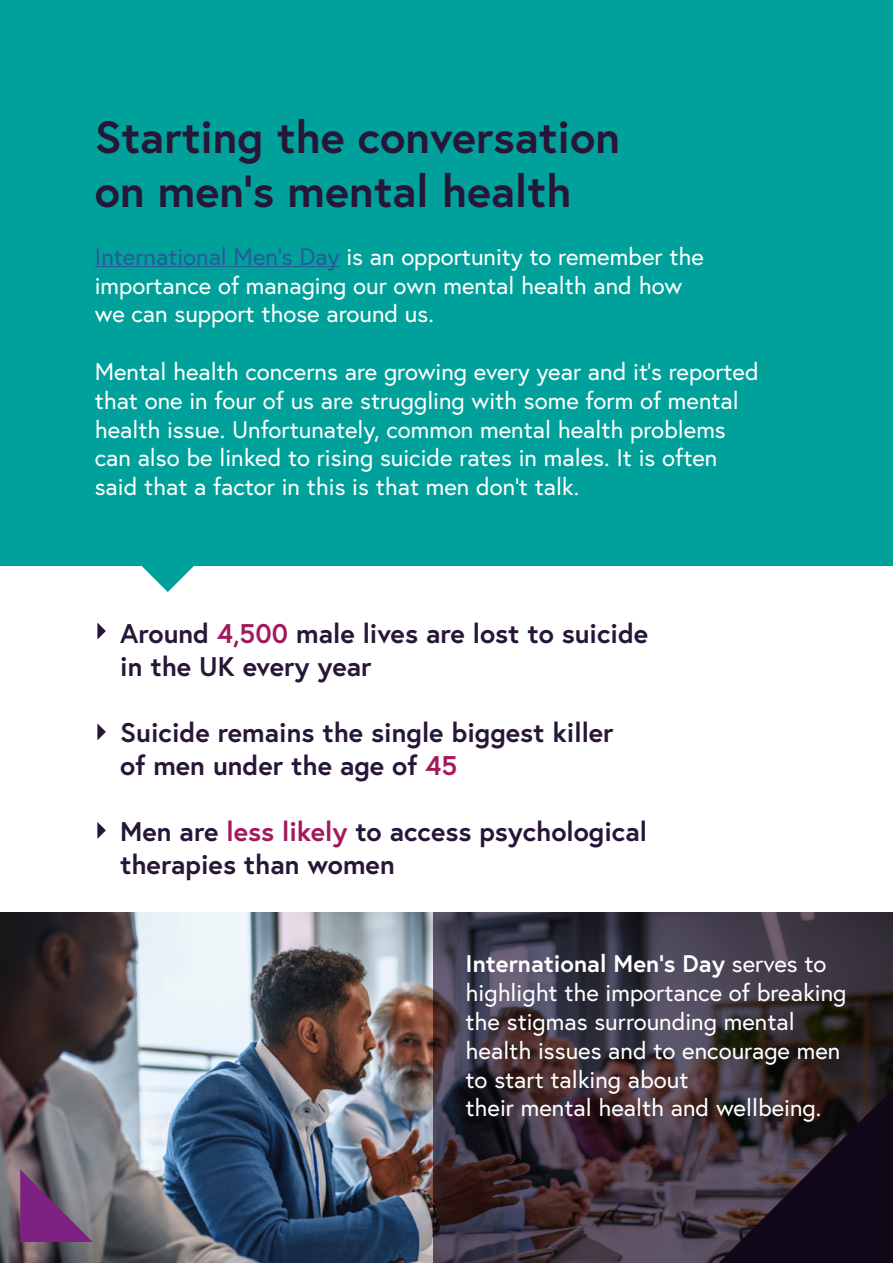
<style>
.page{position:relative;width:893px;height:1263px;background:#fff}
.page>*{position:absolute;margin:0;border:0;box-sizing:border-box;transform-origin:0 0}
.t1{font:700 45px/54px "Europa";color:#271637}
.t2{font:700 27px/33px "Europa";color:#271637}
.t3{font:24px/28.8px "Europa";color:#fff}
.s1{color:#275b9b}
.s2{color:#a21a5b}
.s3{font-weight:700}
</style>
<div class="page">
<img style="left:0;top:912px;width:434px;height:351px">
<svg style="left:142px;top:566px;width:52px;height:26px"></svg>
<div style="left:0;top:0;width:893px;height:566px;background:#00a19a"></div>
<hr style="left:95px;top:266px;width:245px;height:1px;background:#275b9b">
<svg style="left:97px;top:622px;width:9px;height:17px"></svg>
<svg style="left:97px;top:723px;width:9px;height:17px"></svg>
<svg style="left:97px;top:822px;width:9px;height:17px"></svg>
<svg style="left:20px;top:1169px;width:73px;height:73px;background:#794c7f"></svg>
<svg style="left:434px;top:912px;width:459px;height:351px;background:#382e39"></svg>
<h1 class="t1" style="left:95px;top:109px;width:527px">Starting the conversation on men’s mental health</h1>
<p class="t3" style="left:95px;top:241px;width:611px"><span class="s1">International Men’s Day</span> is an opportunity to remember the importance of managing our own mental health and how we can support those around us.</p>
<p class="t3" style="left:95px;top:357px;width:665px">Mental health concerns are growing every year and it’s reported that one in four of us are struggling with some form of mental health issue. Unfortunately, common mental health problems can also be linked to rising suicide rates in males. It is often said that a factor in this is that men don’t talk.</p>
<p class="t2" style="left:120px;top:617px;width:530px">Around <span class="s2">4,500</span> male lives are lost to suicide in the UK every year</p>
<p class="t2" style="left:120px;top:716px;width:495px">Suicide remains the single biggest killer of men under the age of <span class="s2">45</span></p>
<p class="t2" style="left:120px;top:815px;width:528px">Men are <span class="s2">less likely</span> to access psychological therapies than women</p>
<p class="t3" style="left:466px;top:949px;width:382px"><span class="s3">International Men’s Day</span> serves to highlight the importance of breaking the stigmas surrounding mental health issues and to encourage men to start talking about<br>their mental health and wellbeing.</p>
</div>
